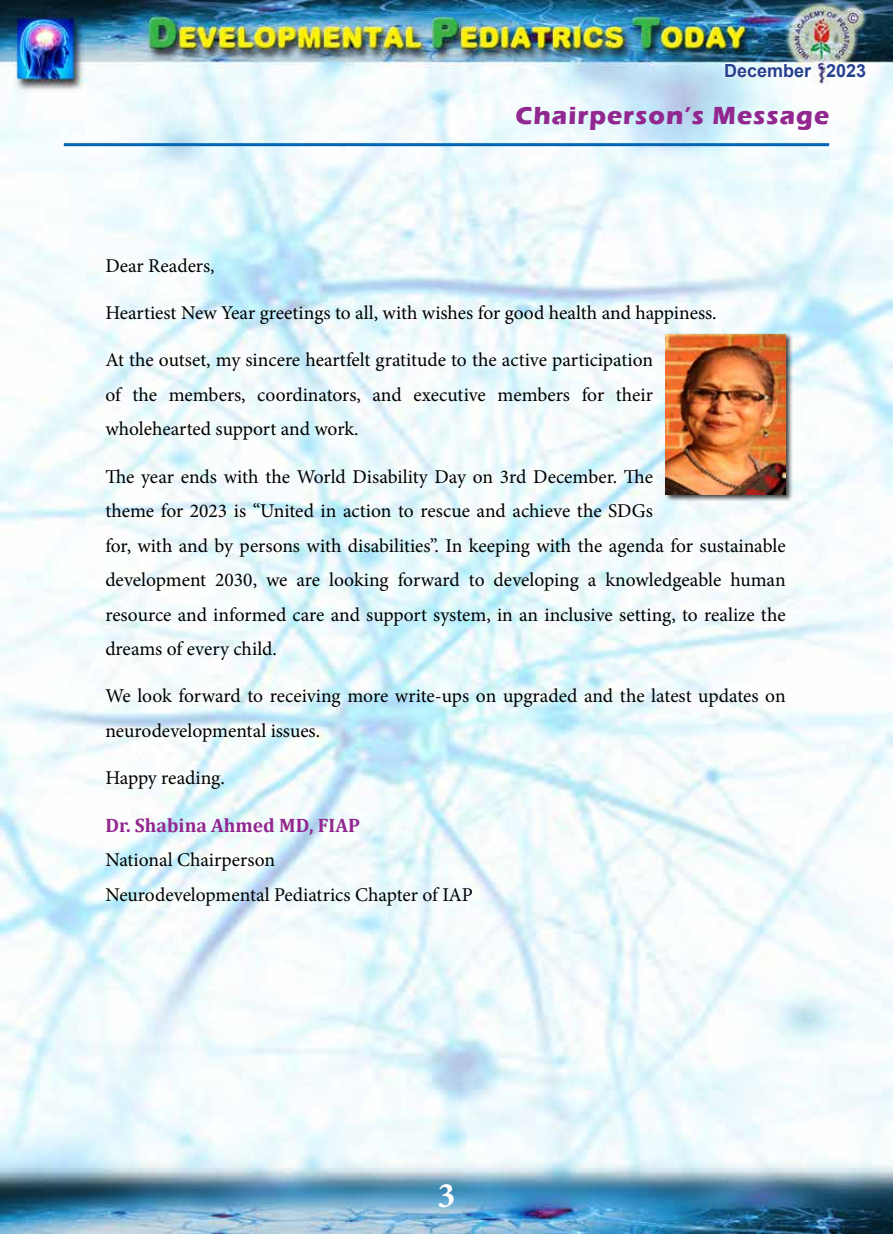
<style>
.page{position:relative;width:893px;height:1234px;background:#fff}
.page>*{position:absolute;margin:0;border:0;box-sizing:border-box;transform-origin:0 0}
.t1{font:700 36px "Minion Pro";color:#fff}
.t2{font:700 25.5px "Eras ITC";letter-spacing:.04em;color:#92278f}
.t3{font:19.5px/34.5px "Minion Pro";letter-spacing:-.005em;color:#000}
.t4{font:700 19.5px "Cambria";color:#92278f}
.t5{font:700 18px "Arial";color:#25408f}
</style>
<div class="page">
<img style="left:0;top:0;width:893px;height:1233px">
<svg style="left:724px;top:62px;width:89px;height:17px"></svg>
<svg style="left:825px;top:62px;width:42px;height:17px"></svg>
<div style="left:664px;top:332px;width:129px;height:169px;background:#000;opacity:.75"></div>
<img style="left:666px;top:334px;width:120px;height:160px">
<hr style="left:64px;top:143px;width:765px;height:3px;background:#0065b2">
<p class="t5" style="left:724px;top:58px;width:144px">December 2023</p>
<h2 class="t2" style="left:515px;top:101px;width:315px">Chairperson’s Message</h2>
<p class="t3" style="left:105px;top:248px;width:111px">Dear Readers,</p>
<p class="t3" style="left:105px;top:295px;width:613px">Heartiest New Year greetings to all, with wishes for good health and happiness.</p>
<p class="t3" style="left:105px;top:343px;width:549px;text-align:justify">At the outset, my sincere heartfelt gratitude to the active participation of the members, coordinators, and executive members for their wholehearted support and work.</p>
<p class="t3" style="left:105px;top:459px;width:682px">The year ends with the World Disability Day on 3rd December. The<br>theme for 2023 is “United in action to rescue and achieve the SDGs<br>for, with and by persons with disabilities”. In keeping with the agenda for sustainable development 2030, we are looking forward to developing a knowledgeable human resource and informed care and support system, in an inclusive setting, to realize the dreams of every child.</p>
<p class="t3" style="left:105px;top:679px;width:682px">We look forward to receiving more write-ups on upgraded and the latest updates on neurodevelopmental issues.</p>
<p class="t3" style="left:105px;top:760px;width:121px">Happy reading.</p>
<p class="t4" style="left:105px;top:811px;width:256px">Dr. Shabina Ahmed MD, FIAP</p>
<p class="t3" style="left:105px;top:842px;width:369px">National Chairperson<br>Neurodevelopmental Pediatrics Chapter of IAP</p>
<h1 class="t1" style="left:437px;top:1169px;width:19px">3</h1>
</div>
